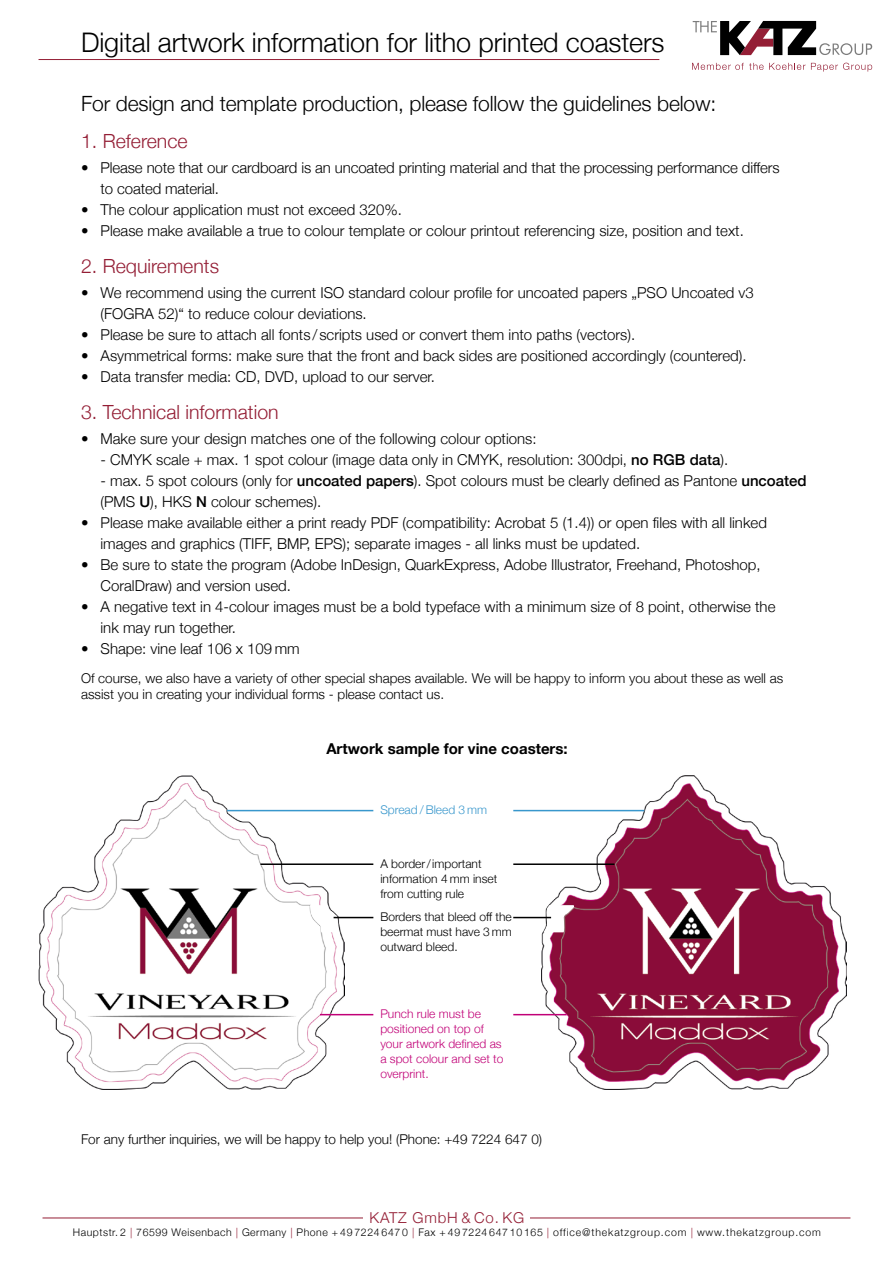
<style>
.page{position:relative;width:893px;height:1263px;background:#fff}
.page>*{position:absolute;margin:0;border:0;box-sizing:border-box;transform-origin:0 0}
.t1{font:300 27px "Helvetica Neue";letter-spacing:-.005em;color:#000}
.t2{font:300 21px "Helvetica Neue";letter-spacing:-.01em;color:#000}
.t3{font:300 19.5px "Helvetica Neue";color:#941e35}
.t4{font:300 15px/21px "Helvetica Neue";color:#000}
.t5{font:700 15px "Helvetica Neue";color:#000}
.t6{font:300 15px "Helvetica Neue";letter-spacing:.05em;color:#941e35}
.t7{font:300 13.5px/16.2px "Helvetica Neue";color:#000}
.t8{font:300 12px/15px "Helvetica Neue";color:#000}
.t9{font:300 12px/15px "Helvetica Neue";color:#c10077}
.t10{font:300 12px "Helvetica Neue";color:#3897cc}
.t11{font:300 10.5px "Helvetica Neue";letter-spacing:.05em;color:#000}
.s1{font-weight:500}
.s2{color:#941e35}
</style>
<div class="page">
<img style="left:39px;top:775px;width:305px;height:314px">
<img style="left:541px;top:775px;width:306px;height:314px">
<svg style="left:543px;top:905px;width:32px;height:27px"></svg>
<svg style="left:310px;top:905px;width:29px;height:27px"></svg>
<hr style="left:43px;top:1217px;width:807px;height:1px;background:#941e35">
<div style="left:363px;top:1209px;width:167px;height:16px;background:#fff"></div>
<svg style="left:692px;top:63px;width:180px;height:9px"></svg>
<svg style="left:693px;top:21px;width:179px;height:34px"></svg>
<hr style="left:39px;top:59px;width:620px;height:1px;background:#941e35">
<hr style="left:320px;top:1014px;width:53px;height:1px;background:#c10077">
<hr style="left:334px;top:917px;width:39px;height:1px;background:#000">
<hr style="left:260px;top:863px;width:113px;height:2px;background:#000">
<hr style="left:227px;top:810px;width:146px;height:1px;background:#3897cc">
<hr style="left:513px;top:1014px;width:54px;height:1px;background:#c10077">
<hr style="left:513px;top:863px;width:101px;height:2px;background:#000">
<hr style="left:513px;top:810px;width:131px;height:1px;background:#3897cc">
<hr style="left:513px;top:917px;width:38px;height:1px;background:#000">
<h1 class="t1" style="left:81px;top:20px;width:585px">Digital artwork information for litho printed coasters</h1>
<h2 class="t2" style="left:81px;top:86px;width:637px">For design and template production, please follow the guidelines below:</h2>
<h3 class="t3" style="left:81px;top:125px;width:108px">1. Reference</h3>
<p class="t4" style="left:101px;top:156px;width:681px;text-indent:-19px">• Please note that our cardboard is an uncoated printing material and that the processing performance differs to coated material.</p>
<p class="t4" style="left:81px;top:198px;width:322px">• The colour application must not exceed 320%.</p>
<p class="t4" style="left:81px;top:219px;width:664px">• Please make available a true to colour template or colour printout referencing size, position and text.</p>
<h3 class="t3" style="left:81px;top:250px;width:139px">2. Requirements</h3>
<p class="t4" style="left:101px;top:281px;width:655px;text-indent:-20px">• We recommend using the current ISO standard colour profile for uncoated papers „PSO Uncoated v3 (FOGRA 52)“ to reduce colour deviations.</p>
<p class="t4" style="left:81px;top:323px;width:556px">• Please be sure to attach all fonts / scripts used or convert them into paths (vectors).</p>
<p class="t4" style="left:81px;top:344px;width:667px">• Asymmetrical forms: make sure that the front and back sides are positioned accordingly (countered).</p>
<p class="t4" style="left:81px;top:365px;width:356px">• Data transfer media: CD, DVD, upload to our server.</p>
<h3 class="t3" style="left:81px;top:396px;width:199px">3. Technical information</h3>
<p class="t4" style="left:81px;top:427px;width:457px">• Make sure your design matches one of the following colour options:</p>
<p class="t4" style="left:101px;top:448px;width:629px">- CMYK scale + max. 1 spot colour (image data only in CMYK, resolution: 300dpi, <span class="s1">no RGB data</span>).</p>
<p class="t4" style="left:101px;top:469px;width:707px">- max. 5 spot colours (only for <span class="s1">uncoated papers</span>). Spot colours must be clearly defined as Pantone <span class="s1">uncoated </span>(PMS <span class="s1">U</span>), HKS <span class="s1">N</span> colour schemes).</p>
<p class="t4" style="left:101px;top:511px;width:668px;text-indent:-19px">• Please make available either a print ready PDF (compatibility: Acrobat 5 (1.4)) or open files with all linked images and graphics (TIFF, BMP, EPS); separate images - all links must be updated.</p>
<p class="t4" style="left:101px;top:553px;width:661px;text-indent:-19px">• Be sure to state the program (Adobe InDesign, QuarkExpress, Adobe Illustrator, Freehand, Photoshop,<br>CoralDraw) and version used.</p>
<p class="t4" style="left:101px;top:595px;width:676px;text-indent:-19px">• A negative text in 4-colour images must be a bold typeface with a minimum size of 8 point, otherwise the ink may run together.</p>
<p class="t4" style="left:81px;top:637px;width:220px">• Shape: vine leaf 106 x 109 mm</p>
<p class="t7" style="left:81px;top:669px;width:704px">Of course, we also have a variety of other special shapes available. We will be happy to inform you about these as well as assist you in creating your individual forms - please contact us.</p>
<p class="t5" style="left:326px;top:737px;width:243px">Artwork sample for vine coasters:</p>
<p class="t10" style="left:380px;top:800px;width:108px">Spread / Bleed 3 mm</p>
<p class="t8" style="left:380px;top:855px;width:118px">A border/important information 4 mm inset from cutting rule</p>
<p class="t8" style="left:380px;top:908px;width:133px;text-align:justify">Borders that bleed off the beermat must have 3 mm outward bleed.</p>
<p class="t9" style="left:380px;top:1005px;width:125px">Punch rule must be positioned on top of your artwork defined as a spot colour and set to overprint.</p>
<p class="t7" style="left:81px;top:1130px;width:463px">For any further inquiries, we will be happy to help you! (Phone: +49 7224 647 0)</p>
<p class="t6" style="left:370px;top:1206px;width:156px">KATZ GmbH &amp; Co. KG</p>
<p class="t11" style="left:73px;top:1223px;width:750px">Hauptstr. 2 <span class="s2">|</span> 76599 Weisenbach <span class="s2">|</span> Germany <span class="s2">|</span> Phone + 49 7224 647 0 <span class="s2">|</span> Fax + 49 7224 647 10 165 <span class="s2">|</span> office@thekatzgroup.com <span class="s2">|</span> www.thekatzgroup.com</p>
</div>
